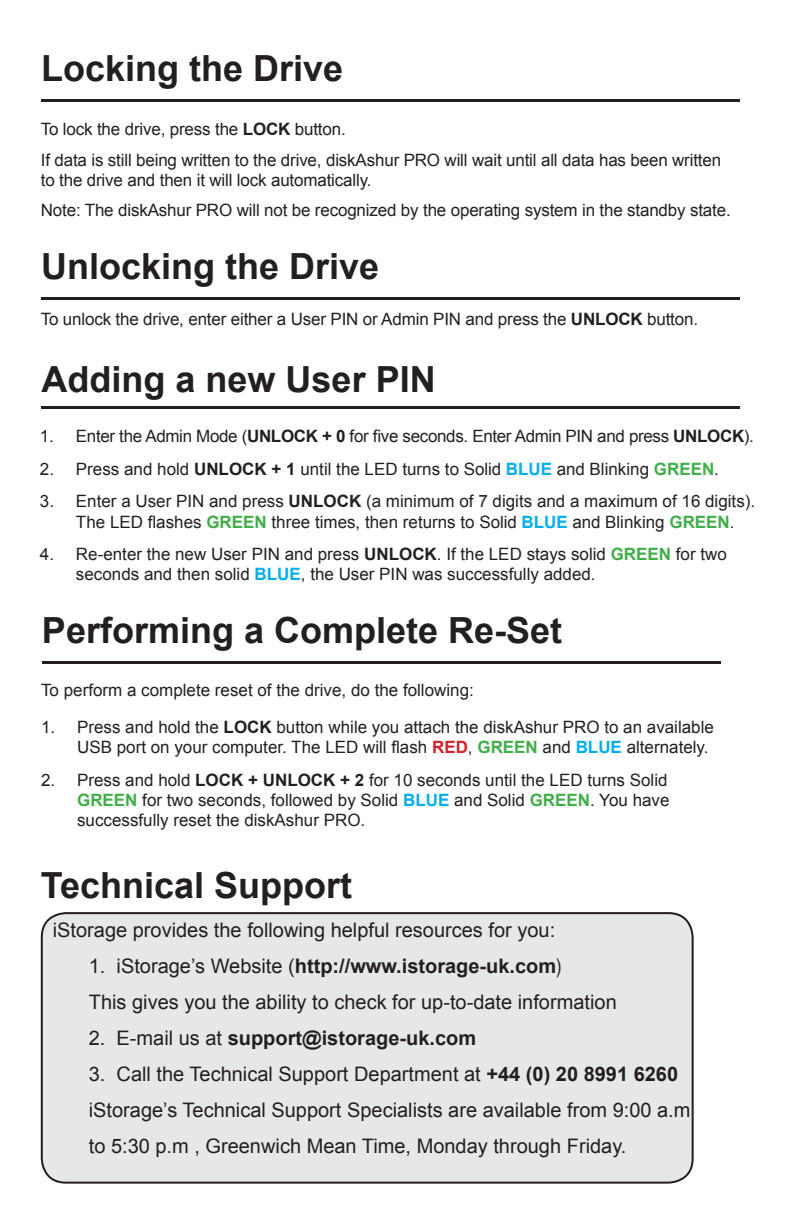
<style>
.page{position:relative;width:792px;height:1224px;background:#fff}
.page>*{position:absolute;margin:0;border:0;box-sizing:border-box;transform-origin:0 0}
.Heading_1{font:700 36px "Arial";color:#231f20}
.t1{font:20px/36px "Arial";color:#231f20}
.t2{font:700 20px "Arial";color:#231f20}
.t3{font:17px/20.4px "Arial";color:#231f20}
.t4{font:17px "Arial";letter-spacing:-.02em;color:#231f20}
.s1{font-weight:700}
.s2{font-weight:700;color:#00aeef}
.s3{font-weight:700;color:#40ae49}
.s4{font-weight:700;color:#d1232a}
.s5{font-weight:400}
.s6{font-family:"Arial Narrow";font-weight:400}
</style>
<div class="page">
<hr style="left:41px;top:99px;width:698px;height:3px;background:#231f20">
<hr style="left:41px;top:297px;width:698px;height:3px;background:#231f20">
<hr style="left:41px;top:406px;width:699px;height:2px;background:#231f20">
<hr style="left:42px;top:661px;width:678px;height:3px;background:#231f20">
<div style="left:42px;top:913px;width:651px;height:270px;background:#e6e7e9;border-radius:24px"></div>
<div style="left:41px;top:912px;width:653px;height:272px;border:2px solid #231f20;border-radius:24px"></div>
<p class="Heading_1" style="left:41px;top:45px;width:304px">Locking the Drive</p>
<p class="t3" style="left:41px;top:119px;width:307px">To lock the drive, press the <span class="s1">LOCK</span> button.</p>
<p class="t3" style="left:41px;top:150px;width:682px">If data is still being written to the drive, diskAshur PRO will wait until all data has been written to the drive and then it will lock automatically.</p>
<p class="t3" style="left:41px;top:200px;width:692px">Note: The diskAshur PRO will not be recognized by the operating system in the standby state.</p>
<p class="Heading_1" style="left:41px;top:243px;width:340px">Unlocking the Drive</p>
<p class="t3" style="left:41px;top:309px;width:659px">To unlock the drive, enter either a User PIN or Admin PIN and press the <span class="s1">UNLOCK</span> button.</p>
<p class="Heading_1" style="left:42px;top:355px;width:396px">Adding a new User PIN</p>
<p class="t4" style="left:40px;top:425px;width:716px">1. Enter the Admin Mode (<span class="s1">UNLOCK + 0</span> for five seconds. Enter Admin PIN and press <span class="s1">UNLOCK</span>).</p>
<p class="t3" style="left:40px;top:459px;width:681px">2. Press and hold <span class="s1">UNLOCK + 1</span> until the LED turns to Solid <span class="s2">BLUE</span> and Blinking <span class="s3">GREEN</span>.</p>
<p class="t3" style="left:76px;top:491px;width:681px;text-indent:-36px">3. Enter a User PIN and press <span class="s1">UNLOCK</span> (a minimum of 7 digits and a maximum of 16 digits).<br>The LED flashes <span class="s3">GREEN</span> three times, then returns to Solid <span class="s2">BLUE</span> and Blinking <span class="s3">GREEN</span>.</p>
<p class="t3" style="left:76px;top:544px;width:652px;text-indent:-36px">4. Re-enter the new User PIN and press <span class="s1">UNLOCK</span>. If the LED stays solid <span class="s3">GREEN</span> for two seconds and then solid <span class="s2">BLUE</span>, the User PIN was successfully added.</p>
<p class="Heading_1" style="left:42px;top:606px;width:522px">Performing a Complete Re-Set</p>
<p class="t3" style="left:41px;top:680px;width:434px">To perform a complete reset of the drive, do the following:</p>
<p class="t3" style="left:77px;top:717px;width:638px;text-indent:-36px">1. Press and hold the <span class="s1">LOCK</span> button while you attach the diskAshur PRO to an available<br>USB port on your computer. The LED will flash <span class="s4">RED</span>, <span class="s3">GREEN</span> and <span class="s2">BLUE</span> alternately.</p>
<p class="t3" style="left:77px;top:770px;width:594px;text-align:justify;text-indent:-36px">2. Press and hold <span class="s1">LOCK + UNLOCK + 2</span> for 10 seconds until the LED turns Solid <span class="s3">GREEN</span> for two seconds, followed by Solid <span class="s2">BLUE</span> and Solid <span class="s3">GREEN</span>. You have successfully reset the diskAshur PRO.</p>
<p class="Heading_1" style="left:41px;top:862px;width:313px">Technical Support</p>
<p class="t1" style="left:53px;top:912px;width:504px">iStorage provides the following helpful resources for you:</p>
<p class="t2" style="left:89px;top:953px;width:474px"><span class="s5">1. iStorage’s Website (</span>http://www.istorage-uk.com<span class="s6">)</span></p>
<p class="t1" style="left:89px;top:984px;width:529px">This gives you the ability to check for up-to-date information</p>
<p class="t2" style="left:89px;top:1025px;width:389px"><span class="s5">2. E-mail us at</span> support@istorage-uk.com</p>
<p class="t1" style="left:89px;top:1056px;width:603px">3. Call the Technical Support Department at <span class="s1">+44 (0) 20 8991 6260 </span>iStorage’s Technical Support Specialists are available from 9:00 a.m to 5:30 p.m , Greenwich Mean Time, Monday through Friday.</p>
</div>
